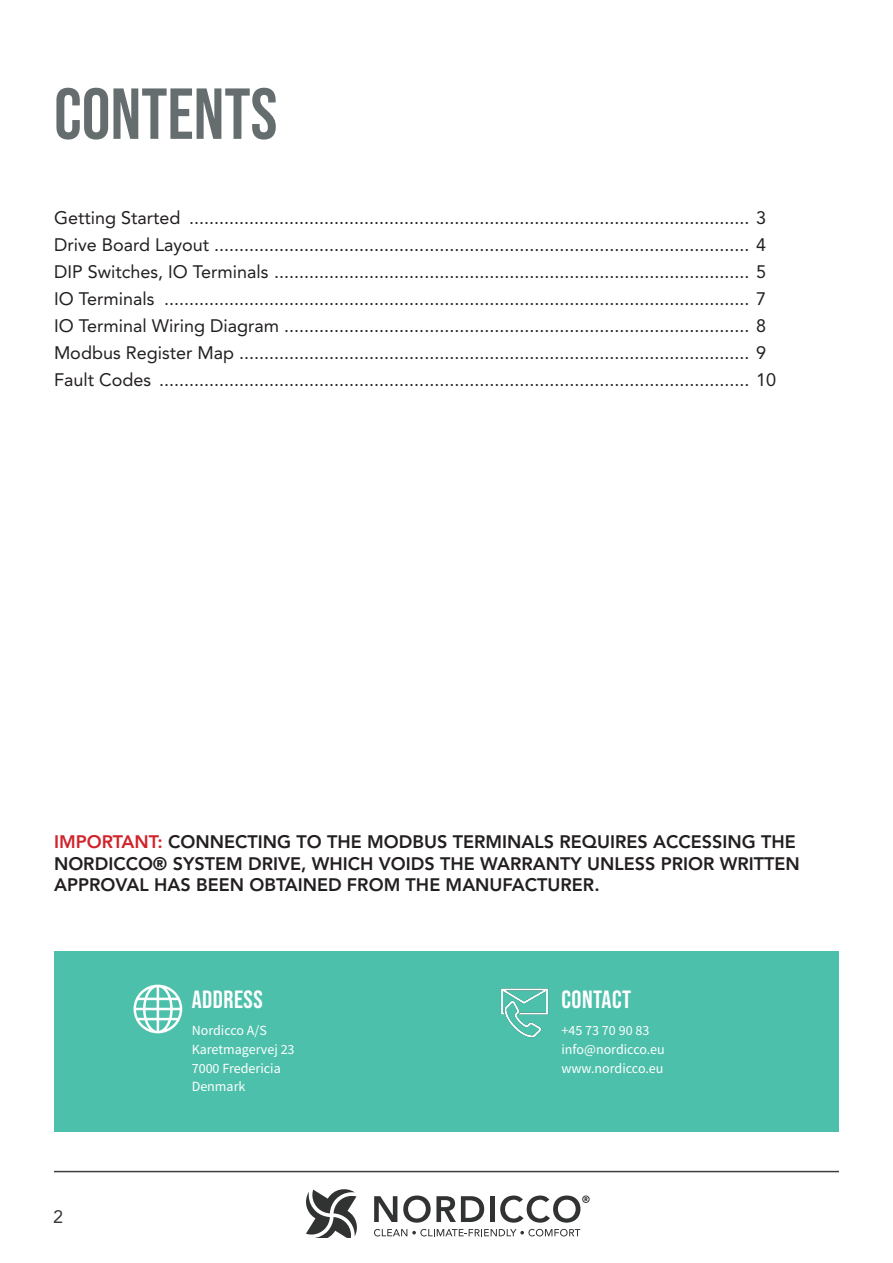
<style>
.page{position:relative;width:893px;height:1263px;background:#fff}
.page>*{position:absolute;margin:0;border:0;box-sizing:border-box;transform-origin:0 0}
.Small_Header_36_Whit{font:72px "Bebas Neue";color:#666d6f}
.Small_Header_23_Whit{font:24.9px "Bebas Neue";letter-spacing:.02em;color:#fff}
.t1{font:18px "Avenir LT Std";color:#231f20}
.t2{font:800 18px/21.6px "Avenir LT Std";color:#231f20}
.t3{font:18px "Avenir LT Std";color:#383839}
.Content_9_Gray_2{font:14.1px/18.8px "Source Sans Pro";color:#fff}
.s1{color:#d1232a}
</style>
<div class="page">
<hr style="left:54px;top:1171px;width:785px;height:1px;background:#3e3e3f">
<svg style="left:306px;top:1189px;width:51px;height:48px"></svg>
<svg style="left:374px;top:1229px;width:206px;height:7px"></svg>
<svg style="left:374px;top:1196px;width:23px;height:26px"></svg>
<svg style="left:403px;top:1195px;width:81px;height:28px"></svg>
<hr style="left:490px;top:1196px;width:4px;height:26px;background:#313232">
<svg style="left:500px;top:1195px;width:90px;height:28px"></svg>
<div style="left:54px;top:951px;width:785px;height:181px;background:#4dc0ab"></div>
<svg style="left:134px;top:985px;width:48px;height:48px"></svg>
<img style="left:501px;top:988px;width:48px;height:50px">
<p class="Small_Header_36_Whit" style="left:54px;top:73px;width:225px">CONTENTS</p>
<p class="t1" style="left:54px;top:207px;width:714px">Getting Started ................................................................................................................ 3</p>
<p class="t1" style="left:54px;top:234px;width:714px">Drive Board Layout ........................................................................................................... 4</p>
<p class="t1" style="left:54px;top:261px;width:714px">DIP Switches, IO Terminals ............................................................................................... 5</p>
<p class="t1" style="left:54px;top:288px;width:714px">IO Terminals ..................................................................................................................... 7</p>
<p class="t1" style="left:54px;top:315px;width:714px">IO Terminal Wiring Diagram ............................................................................................. 8</p>
<p class="t1" style="left:54px;top:342px;width:714px">Modbus Register Map ...................................................................................................... 9</p>
<p class="t1" style="left:54px;top:369px;width:724px">Fault Codes ...................................................................................................................... 10</p>
<p class="t2" style="left:54px;top:831px;width:747px"><span class="s1">IMPORTANT:</span> CONNECTING TO THE MODBUS TERMINALS REQUIRES ACCESSING THE<br>NORDICCO® SYSTEM DRIVE, WHICH VOIDS THE WARRANTY UNLESS PRIOR WRITTEN<br>APPROVAL HAS BEEN OBTAINED FROM THE MANUFACTURER.</p>
<p class="t3" style="left:53px;top:1207px;width:12px">2</p>
<p class="Small_Header_23_Whit" style="left:192px;top:985px;width:72px">ADDRESS</p>
<p class="Content_9_Gray_2" style="left:192px;top:1021px;width:104px">Nordicco A/S<br>Karetmagervej 23<br>7000 Fredericia<br>Denmark</p>
<p class="Small_Header_23_Whit" style="left:561px;top:985px;width:71px">CONTACT</p>
<p class="Content_9_Gray_2" style="left:561px;top:1021px;width:105px">+45 73 70 90 83 info@nordicco.eu</p>
<p class="Content_9_Gray_2" style="left:561px;top:1058px;width:103px">www.nordicco.eu</p>
</div>
